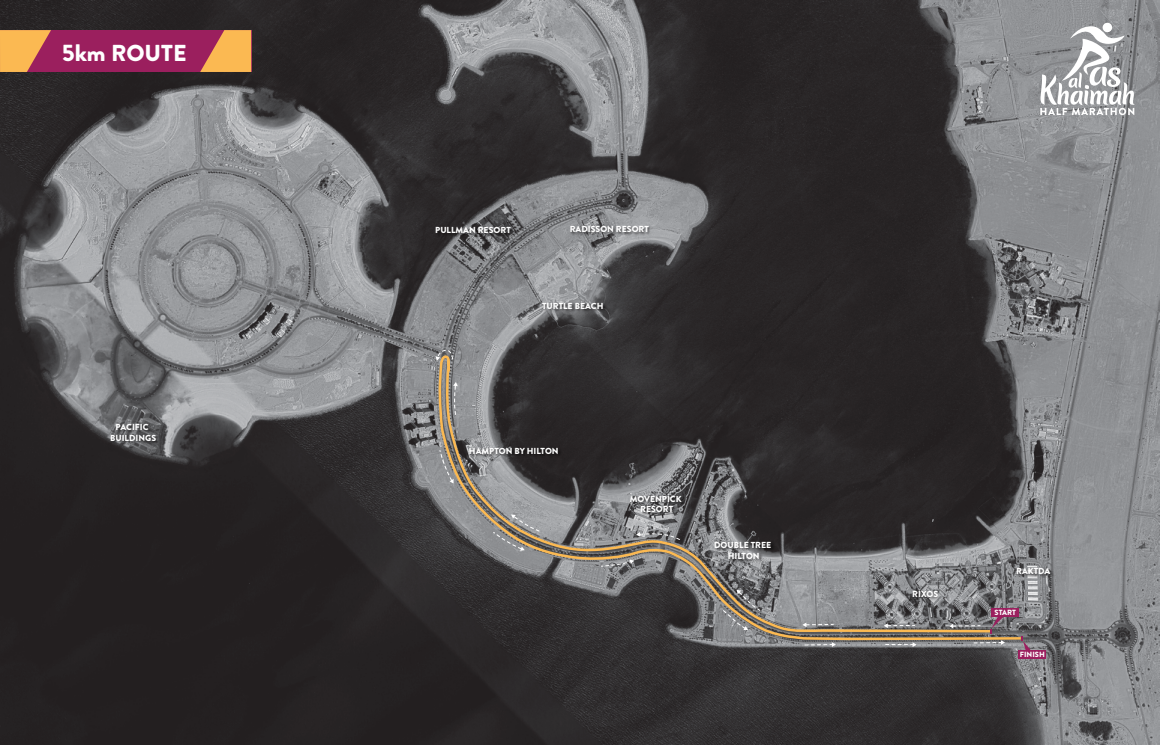
<style>
.page{position:relative;width:1160px;height:745px;background:#fff}
.page>*{position:absolute;margin:0;border:0;box-sizing:border-box;transform-origin:0 0}
.t1{font:900 23px "Brandon Grotesque";color:#fff}
.t2{font:900 8.75px/10.5px "Brandon Grotesque";color:#fff;text-align:center}
.t3{font:900 7.5px "Brandon Grotesque";color:#fff}
.s1{font-size:23.88px}
</style>
<div class="page">
<img style="left:0;top:0;width:1159px;height:744px">
<svg style="left:438px;top:288px;width:585px;height:352px;background:#4b4949"></svg>
<div style="left:0;top:30px;width:251px;height:42px;background:#9b1f5e"></div>
<svg style="left:0;top:30px;width:51px;height:42px"></svg>
<svg style="left:200px;top:30px;width:51px;height:42px"></svg>
<svg style="left:1040px;top:22px;width:94px;height:93px"></svg>
<div style="left:1018px;top:649px;width:27px;height:9px;background:#9b1f5e"></div>
<svg style="left:1020px;top:635px;width:11px;height:15px"></svg>
<div style="left:991px;top:607px;width:27px;height:9px;background:#9b1f5e"></div>
<svg style="left:989px;top:615px;width:15px;height:17px"></svg>
<svg style="left:600px;top:559px;width:34px;height:7px"></svg>
<svg style="left:439px;top:449px;width:14px;height:34px"></svg>
<svg style="left:453px;top:381px;width:5px;height:34px"></svg>
<svg style="left:492px;top:514px;width:48px;height:36px;background:#9a9183"></svg>
<svg style="left:636px;top:531px;width:45px;height:10px"></svg>
<svg style="left:722px;top:589px;width:39px;height:40px;background:#877e70"></svg>
<svg style="left:802px;top:622px;width:32px;height:4px"></svg>
<svg style="left:883px;top:623px;width:32px;height:4px"></svg>
<svg style="left:949px;top:623px;width:32px;height:5px"></svg>
<svg style="left:803px;top:641px;width:33px;height:5px"></svg>
<svg style="left:885px;top:642px;width:31px;height:4px"></svg>
<svg style="left:972px;top:639px;width:33px;height:5px"></svg>
<svg style="left:435px;top:348px;width:18px;height:12px"></svg>
<img style="left:712px;top:539px;width:68px;height:29px">
<img style="left:911px;top:588px;width:34px;height:17px">
<img style="left:1015px;top:564px;width:41px;height:19px">
<img style="left:628px;top:491px;width:62px;height:30px">
<img style="left:467px;top:445px;width:98px;height:18px">
<img style="left:541px;top:300px;width:69px;height:19px">
<img style="left:568px;top:223px;width:87px;height:18px">
<img style="left:433px;top:224px;width:84px;height:19px">
<img style="left:108px;top:420px;width:54px;height:30px">
<h1 class="t1" style="left:62px;top:36px;width:126px"><span class="s1">5km</span> ROUTE</h1>
<p class="t2" style="left:110px;top:422px;width:48px">PACIFIC<br>BUILDINGS</p>
<p class="t2" style="left:435px;top:225px;width:77px">PULLMAN RESORT</p>
<p class="t2" style="left:570px;top:224px;width:81px">RADISSON RESORT</p>
<p class="t2" style="left:542px;top:301px;width:63px">TURTLE BEACH</p>
<p class="t2" style="left:469px;top:446px;width:91px">HAMPTON BY HILTON</p>
<p class="t2" style="left:629px;top:493px;width:54px">MOVENPICK<br>RESORT</p>
<p class="t2" style="left:714px;top:539px;width:59px">DOUBLE TREE<br>HILTON</p>
<p class="t2" style="left:912px;top:588px;width:28px">RIXOS</p>
<p class="t2" style="left:1016px;top:565px;width:36px">RAKTDA</p>
<p class="t3" style="left:994px;top:606px;width:23px">START</p>
<p class="t3" style="left:1019px;top:649px;width:26px">FINISH</p>
</div>
